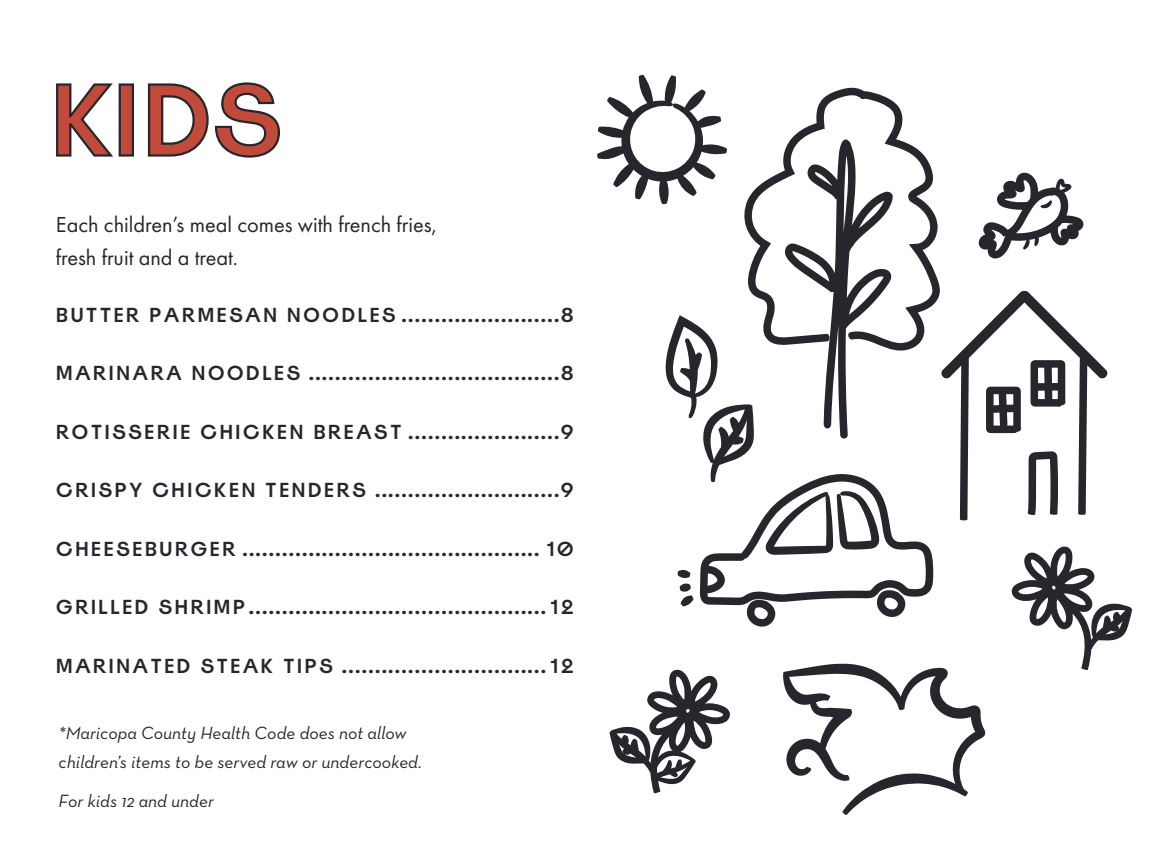
<style>
.page{position:relative;width:1175px;height:851px;background:#fff}
.page>*{position:absolute;margin:0;border:0;box-sizing:border-box;transform-origin:0 0}
.t1{font:500 101.25px "Spoof";color:#c14a3a}
.t2{font:22.5px/33.8px "Futura PT";color:#26262d}
.t3{font:500 20.25px "Spoof Trial";letter-spacing:.1em;color:#26262d}
.t4{font:italic 18px/29.2px "Neutra Text";color:#26262d}
</style>
<div class="page">
<svg style="left:933px;top:212px;width:7px;height:93px"></svg>
<svg style="left:941px;top:291px;width:166px;height:230px"></svg>
<svg style="left:978px;top:172px;width:105px;height:86px"></svg>
<svg style="left:1011px;top:546px;width:121px;height:124px"></svg>
<svg style="left:609px;top:669px;width:121px;height:124px"></svg>
<svg style="left:597px;top:74px;width:336px;height:553px"></svg>
<svg style="left:56px;top:83px;width:57px;height:74px"></svg>
<div style="left:119px;top:83px;width:15px;height:74px;border:2px solid #26262d"></div>
<svg style="left:147px;top:82px;width:134px;height:76px"></svg>
<svg style="left:783px;top:663px;width:202px;height:152px"></svg>
<h1 class="t1" style="left:50px;top:55px;width:235px">KIDS</h1>
<p class="t2" style="left:56px;top:207px;width:382px">Each children’s meal comes with french fries, fresh fruit and a treat.</p>
<p class="t3" style="left:56px;top:306px;width:519px">BUTTER PARMESAN NOODLES ........................8</p>
<p class="t3" style="left:56px;top:365px;width:519px">MARINARA NOODLES ......................................8</p>
<p class="t3" style="left:56px;top:423px;width:519px">ROTISSERIE CHICKEN BREAST .......................9</p>
<p class="t3" style="left:56px;top:482px;width:519px">CRISPY CHICKEN TENDERS ............................9</p>
<p class="t3" style="left:56px;top:540px;width:519px">CHEESEBURGER ............................................. 10</p>
<p class="t3" style="left:56px;top:599px;width:519px">GRILLED SHRIMP ............................................. 12</p>
<p class="t3" style="left:56px;top:657px;width:519px">MARINATED STEAK TIPS ............................... 12</p>
<p class="t4" style="left:59px;top:718px;width:365px">*Maricopa County Health Code does not allow children’s items to be served raw or undercooked.</p>
<p class="t4" style="left:59px;top:785px;width:157px">For kids 12 and under</p>
</div>
